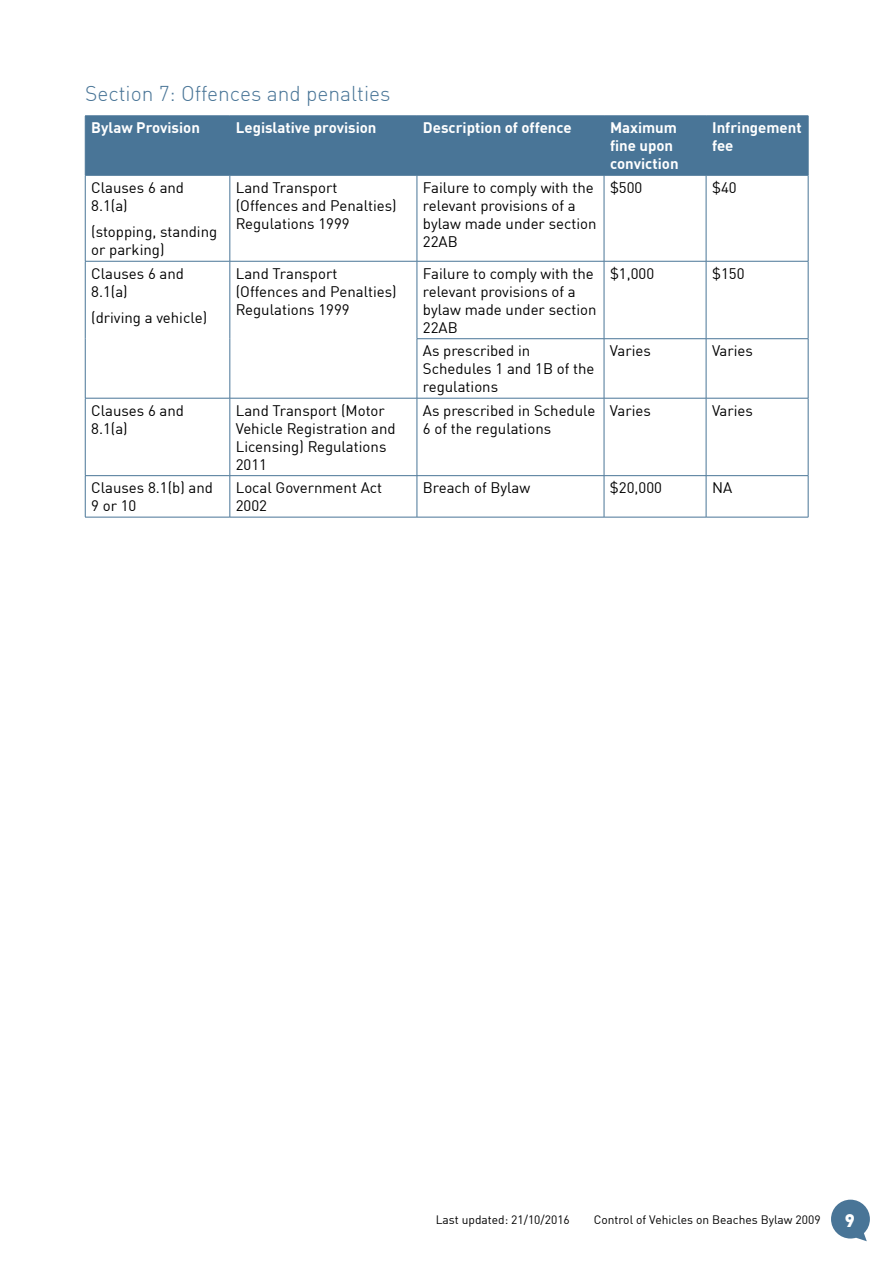
<style>
.page{position:relative;width:893px;height:1263px;background:#fff}
.page>*{position:absolute;margin:0;border:0;box-sizing:border-box;transform-origin:0 0}
.t1{font:300 21px "DIN Offc";color:#497597}
.t2{font:900 18px "DIN Offc";color:#fff}
.t3{font:15px/18px "DIN Offc";color:#000}
.t4{font:700 15px/18px "DIN Offc";color:#fff}
.t5{font:12px "DIN Offc";color:#000}
</style>
<div class="page">
<div style="left:86px;top:117px;width:722px;height:58px;background:#497597"></div>
<hr style="left:85px;top:116px;width:145px;height:1px;background:#497597">
<hr style="left:85px;top:116px;width:1px;height:59px;background:#497597">
<hr style="left:230px;top:116px;width:187px;height:1px;background:#497597">
<hr style="left:230px;top:116px;width:1px;height:59px;background:#497597">
<hr style="left:417px;top:116px;width:187px;height:1px;background:#497597">
<hr style="left:417px;top:116px;width:1px;height:59px;background:#497597">
<hr style="left:604px;top:116px;width:102px;height:1px;background:#497597">
<hr style="left:604px;top:116px;width:1px;height:59px;background:#497597">
<hr style="left:706px;top:116px;width:102px;height:1px;background:#497597">
<hr style="left:706px;top:116px;width:1px;height:59px;background:#497597">
<hr style="left:808px;top:116px;width:1px;height:59px;background:#497597">
<hr style="left:85px;top:175px;width:145px;height:1px;background:#497597">
<hr style="left:85px;top:175px;width:1px;height:86px;background:#497597">
<hr style="left:230px;top:175px;width:187px;height:1px;background:#497597">
<hr style="left:230px;top:175px;width:1px;height:86px;background:#497597">
<hr style="left:417px;top:175px;width:187px;height:1px;background:#497597">
<hr style="left:417px;top:175px;width:1px;height:86px;background:#497597">
<hr style="left:604px;top:175px;width:102px;height:1px;background:#497597">
<hr style="left:604px;top:175px;width:1px;height:86px;background:#497597">
<hr style="left:706px;top:175px;width:102px;height:1px;background:#497597">
<hr style="left:706px;top:175px;width:1px;height:86px;background:#497597">
<hr style="left:808px;top:175px;width:1px;height:86px;background:#497597">
<hr style="left:85px;top:261px;width:145px;height:1px;background:#497597">
<hr style="left:85px;top:261px;width:1px;height:78px;background:#497597">
<hr style="left:230px;top:261px;width:187px;height:1px;background:#497597">
<hr style="left:230px;top:261px;width:1px;height:78px;background:#497597">
<hr style="left:417px;top:261px;width:187px;height:1px;background:#497597">
<hr style="left:417px;top:261px;width:1px;height:77px;background:#497597">
<hr style="left:604px;top:261px;width:102px;height:1px;background:#497597">
<hr style="left:604px;top:261px;width:1px;height:77px;background:#497597">
<hr style="left:706px;top:261px;width:102px;height:1px;background:#497597">
<hr style="left:706px;top:261px;width:1px;height:77px;background:#497597">
<hr style="left:808px;top:261px;width:1px;height:77px;background:#497597">
<hr style="left:85px;top:339px;width:1px;height:59px;background:#497597">
<hr style="left:230px;top:339px;width:1px;height:59px;background:#497597">
<hr style="left:417px;top:338px;width:187px;height:1px;background:#497597">
<hr style="left:417px;top:339px;width:1px;height:59px;background:#497597">
<hr style="left:604px;top:338px;width:102px;height:1px;background:#497597">
<hr style="left:604px;top:339px;width:1px;height:59px;background:#497597">
<hr style="left:706px;top:338px;width:102px;height:1px;background:#497597">
<hr style="left:706px;top:339px;width:1px;height:59px;background:#497597">
<hr style="left:808px;top:339px;width:1px;height:59px;background:#497597">
<hr style="left:85px;top:398px;width:145px;height:1px;background:#497597">
<hr style="left:85px;top:398px;width:1px;height:77px;background:#497597">
<hr style="left:230px;top:398px;width:187px;height:1px;background:#497597">
<hr style="left:230px;top:398px;width:1px;height:77px;background:#497597">
<hr style="left:417px;top:398px;width:187px;height:1px;background:#497597">
<hr style="left:417px;top:398px;width:1px;height:77px;background:#497597">
<hr style="left:604px;top:398px;width:102px;height:1px;background:#497597">
<hr style="left:604px;top:398px;width:1px;height:77px;background:#497597">
<hr style="left:706px;top:398px;width:102px;height:1px;background:#497597">
<hr style="left:706px;top:398px;width:1px;height:77px;background:#497597">
<hr style="left:808px;top:398px;width:1px;height:77px;background:#497597">
<hr style="left:85px;top:475px;width:145px;height:1px;background:#497597">
<hr style="left:85px;top:476px;width:1px;height:41px;background:#497597">
<hr style="left:230px;top:475px;width:187px;height:1px;background:#497597">
<hr style="left:230px;top:476px;width:1px;height:41px;background:#497597">
<hr style="left:417px;top:475px;width:187px;height:1px;background:#497597">
<hr style="left:417px;top:476px;width:1px;height:41px;background:#497597">
<hr style="left:604px;top:475px;width:102px;height:1px;background:#497597">
<hr style="left:604px;top:476px;width:1px;height:41px;background:#497597">
<hr style="left:706px;top:475px;width:102px;height:1px;background:#497597">
<hr style="left:706px;top:476px;width:1px;height:41px;background:#497597">
<hr style="left:808px;top:476px;width:1px;height:41px;background:#497597">
<hr style="left:85px;top:517px;width:145px;height:1px;background:#497597">
<hr style="left:230px;top:517px;width:187px;height:1px;background:#497597">
<hr style="left:417px;top:517px;width:187px;height:1px;background:#497597">
<hr style="left:604px;top:517px;width:102px;height:1px;background:#497597">
<hr style="left:706px;top:517px;width:102px;height:1px;background:#497597">
<svg style="left:831px;top:1200px;width:39px;height:41px"></svg>
<h1 class="t1" style="left:85px;top:81px;width:307px">Section 7: Offences and penalties</h1>
<p class="t4" style="left:91px;top:118px;width:110px">Bylaw Provision</p>
<p class="t4" style="left:236px;top:118px;width:142px">Legislative provision</p>
<p class="t4" style="left:423px;top:118px;width:150px">Description of offence</p>
<p class="t4" style="left:610px;top:118px;width:70px">Maximum fine upon conviction</p>
<p class="t4" style="left:712px;top:118px;width:91px">Infringement fee</p>
<p class="t3" style="left:91px;top:178px;width:94px">Clauses 6 and<br>8.1(a)</p>
<p class="t3" style="left:91px;top:223px;width:128px">(stopping, standing or parking)</p>
<p class="t3" style="left:236px;top:178px;width:162px">Land Transport (Offences and Penalties)<br>Regulations 1999</p>
<p class="t3" style="left:423px;top:178px;width:175px">Failure to comply with the relevant provisions of a bylaw made under section<br>22AB</p>
<p class="t3" style="left:610px;top:178px;width:34px">$500</p>
<p class="t3" style="left:712px;top:178px;width:26px">$40</p>
<p class="t3" style="left:91px;top:264px;width:94px">Clauses 6 and<br>8.1(a)</p>
<p class="t3" style="left:91px;top:308px;width:117px">(driving a vehicle)</p>
<p class="t3" style="left:236px;top:264px;width:162px">Land Transport (Offences and Penalties)<br>Regulations 1999</p>
<p class="t3" style="left:423px;top:264px;width:175px">Failure to comply with the relevant provisions of a bylaw made under section<br>22AB</p>
<p class="t3" style="left:610px;top:264px;width:46px">$1,000</p>
<p class="t3" style="left:712px;top:264px;width:34px">$150</p>
<p class="t3" style="left:423px;top:341px;width:173px">As prescribed in<br>Schedules 1 and 1B of the regulations</p>
<p class="t3" style="left:610px;top:341px;width:42px">Varies</p>
<p class="t3" style="left:712px;top:341px;width:42px">Varies</p>
<p class="t3" style="left:91px;top:401px;width:94px">Clauses 6 and<br>8.1(a)</p>
<p class="t3" style="left:236px;top:401px;width:162px">Land Transport (Motor<br>Vehicle Registration and<br>Licensing) Regulations<br>2011</p>
<p class="t3" style="left:423px;top:401px;width:174px">As prescribed in Schedule<br>6 of the regulations</p>
<p class="t3" style="left:610px;top:401px;width:42px">Varies</p>
<p class="t3" style="left:712px;top:401px;width:42px">Varies</p>
<p class="t3" style="left:91px;top:478px;width:123px">Clauses 8.1(b) and<br>9 or 10</p>
<p class="t3" style="left:236px;top:478px;width:148px">Local Government Act<br>2002</p>
<p class="t3" style="left:423px;top:478px;width:109px">Breach of Bylaw</p>
<p class="t3" style="left:610px;top:478px;width:54px">$20,000</p>
<p class="t3" style="left:712px;top:478px;width:22px">NA</p>
<p class="t5" style="left:436px;top:1212px;width:136px">Last updated: 21/10/2016</p>
<p class="t5" style="left:594px;top:1212px;width:228px">Control of Vehicles on Beaches Bylaw 2009</p>
<p class="t2" style="left:845px;top:1209px;width:12px">9</p>
</div>
